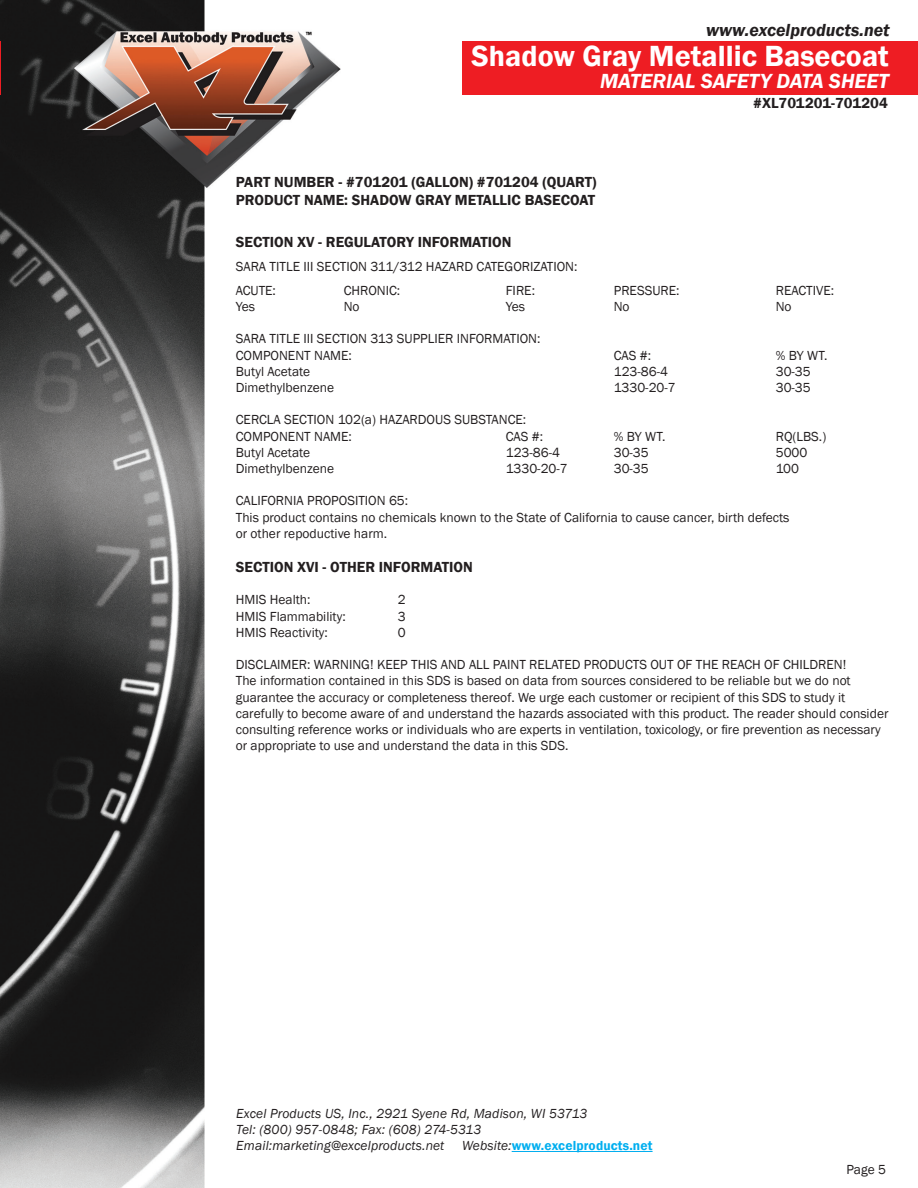
<style>
.page{position:relative;width:918px;height:1188px;background:#fff}
.page>*{position:absolute;margin:0;border:0;box-sizing:border-box;transform-origin:0 0}
.t1{font:600 30px "Franklin Gothic";color:#fff}
.t2{font:italic 600 21px "Franklin Gothic";color:#fff}
.t3{font:italic 600 18px "Franklin Gothic";color:#231f20}
.t4{font:600 15px "Franklin Gothic";color:#231f20}
.t5{font:13.5px/16.2px "Franklin Gothic";color:#231f20}
.t6{font:italic 13.5px "Franklin Gothic";letter-spacing:.01em;color:#231f20}
.t7{font:600 13.5px "Franklin Gothic";letter-spacing:.01em;color:#00aeef}
.s1{font-weight:400;font-style:italic;color:#231f20}
</style>
<div class="page">
<img style="left:0;top:1px;width:917px;height:1187px">
<hr style="left:512px;top:1151px;width:141px;height:1px;background:#00aeef">
<hr style="left:0;top:41px;width:1px;height:53px;background:#ee1d23">
<div style="left:463px;top:41px;width:455px;height:53px;background:#ee1d23"></div>
<p class="t3" style="left:706px;top:19px;width:185px">www.excelproducts.net</p>
<p class="t1" style="left:471px;top:37px;width:419px">Shadow Gray Metallic Basecoat</p>
<p class="t2" style="left:600px;top:68px;width:290px">MATERIAL SAFETY DATA SHEET</p>
<p class="t4" style="left:753px;top:94px;width:136px">#XL701201-701204</p>
<p class="t4" style="left:236px;top:173px;width:362px">PART NUMBER - #701201 (GALLON) #701204 (QUART)</p>
<p class="t4" style="left:236px;top:191px;width:361px">PRODUCT NAME: SHADOW GRAY METALLIC BASECOAT</p>
<p class="t4" style="left:236px;top:233px;width:277px">SECTION XV - REGULATORY INFORMATION</p>
<p class="t5" style="left:236px;top:259px;width:343px">SARA TITLE III SECTION 311/312 HAZARD CATEGORIZATION:</p>
<p class="t5" style="left:236px;top:283px;width:42px">ACUTE:</p>
<p class="t5" style="left:344px;top:283px;width:58px">CHRONIC:</p>
<p class="t5" style="left:506px;top:283px;width:31px">FIRE:</p>
<p class="t5" style="left:614px;top:283px;width:67px">PRESSURE:</p>
<p class="t5" style="left:776px;top:283px;width:60px">REACTIVE:</p>
<p class="t5" style="left:236px;top:299px;width:21px">Yes</p>
<p class="t5" style="left:344px;top:299px;width:17px">No</p>
<p class="t5" style="left:506px;top:299px;width:21px">Yes</p>
<p class="t5" style="left:614px;top:299px;width:17px">No</p>
<p class="t5" style="left:776px;top:299px;width:17px">No</p>
<p class="t5" style="left:236px;top:331px;width:306px">SARA TITLE III SECTION 313 SUPPLIER INFORMATION:</p>
<p class="t5" style="left:236px;top:347px;width:118px">COMPONENT NAME:</p>
<p class="t5" style="left:614px;top:347px;width:39px">CAS #:</p>
<p class="t5" style="left:776px;top:347px;width:53px">% BY WT.</p>
<p class="t5" style="left:236px;top:364px;width:76px">Butyl Acetate</p>
<p class="t5" style="left:614px;top:364px;width:56px">123-86-4</p>
<p class="t5" style="left:776px;top:364px;width:37px">30-35</p>
<p class="t5" style="left:236px;top:380px;width:100px">Dimethylbenzene</p>
<p class="t5" style="left:614px;top:380px;width:64px">1330-20-7</p>
<p class="t5" style="left:776px;top:380px;width:37px">30-35</p>
<p class="t5" style="left:236px;top:412px;width:292px">CERCLA SECTION 102(a) HAZARDOUS SUBSTANCE:</p>
<p class="t5" style="left:236px;top:428px;width:118px">COMPONENT NAME:</p>
<p class="t5" style="left:506px;top:428px;width:39px">CAS #:</p>
<p class="t5" style="left:614px;top:428px;width:53px">% BY WT.</p>
<p class="t5" style="left:776px;top:428px;width:52px">RQ(LBS.)</p>
<p class="t5" style="left:236px;top:445px;width:76px">Butyl Acetate</p>
<p class="t5" style="left:506px;top:445px;width:56px">123-86-4</p>
<p class="t5" style="left:614px;top:445px;width:37px">30-35</p>
<p class="t5" style="left:776px;top:445px;width:33px">5000</p>
<p class="t5" style="left:236px;top:461px;width:100px">Dimethylbenzene</p>
<p class="t5" style="left:506px;top:461px;width:64px">1330-20-7</p>
<p class="t5" style="left:614px;top:461px;width:37px">30-35</p>
<p class="t5" style="left:776px;top:461px;width:25px">100</p>
<p class="t5" style="left:236px;top:493px;width:174px">CALIFORNIA PROPOSITION 65:</p>
<p class="t5" style="left:236px;top:509px;width:555px">This product contains no chemicals known to the State of California to cause cancer, birth defects</p>
<p class="t5" style="left:236px;top:526px;width:153px">or other repoductive harm.</p>
<p class="t4" style="left:236px;top:558px;width:239px">SECTION XVI - OTHER INFORMATION</p>
<p class="t5" style="left:236px;top:592px;width:76px">HMIS Health:</p>
<p class="t5" style="left:398px;top:592px;width:9px">2</p>
<p class="t5" style="left:236px;top:608px;width:111px">HMIS Flammability:</p>
<p class="t5" style="left:398px;top:608px;width:9px">3</p>
<p class="t5" style="left:236px;top:625px;width:94px">HMIS Reactivity:</p>
<p class="t5" style="left:398px;top:625px;width:9px">0</p>
<p class="t5" style="left:236px;top:657px;width:612px">DISCLAIMER: WARNING! KEEP THIS AND ALL PAINT RELATED PRODUCTS OUT OF THE REACH OF CHILDREN!</p>
<p class="t5" style="left:236px;top:673px;width:616px">The information contained in this SDS is based on data from sources considered to be reliable but we do not</p>
<p class="t5" style="left:236px;top:689px;width:611px">guarantee the accuracy or completeness thereof. We urge each customer or recipient of this SDS to study it</p>
<p class="t5" style="left:236px;top:706px;width:654px">carefully to become aware of and understand the hazards associated with this product. The reader should consider consulting reference works or individuals who are experts in ventilation, toxicology, or fire prevention as necessary</p>
<p class="t5" style="left:236px;top:738px;width:334px">or appropriate to use and understand the data in this SDS.</p>
<p class="t6" style="left:236px;top:1105px;width:353px">Excel Products US, Inc., 2921 Syene Rd, Madison, WI 53713</p>
<p class="t6" style="left:236px;top:1121px;width:247px">Tel: (800) 957-0848; Fax: (608) 274-5313</p>
<p class="t6" style="left:236px;top:1138px;width:210px">Email:marketing@excelproducts.net</p>
<p class="t7" style="left:462px;top:1138px;width:192px"><span class="s1">Website:</span>www.excelproducts.net</p>
<p class="t5" style="left:846px;top:1161px;width:41px">Page 5</p>
</div>
